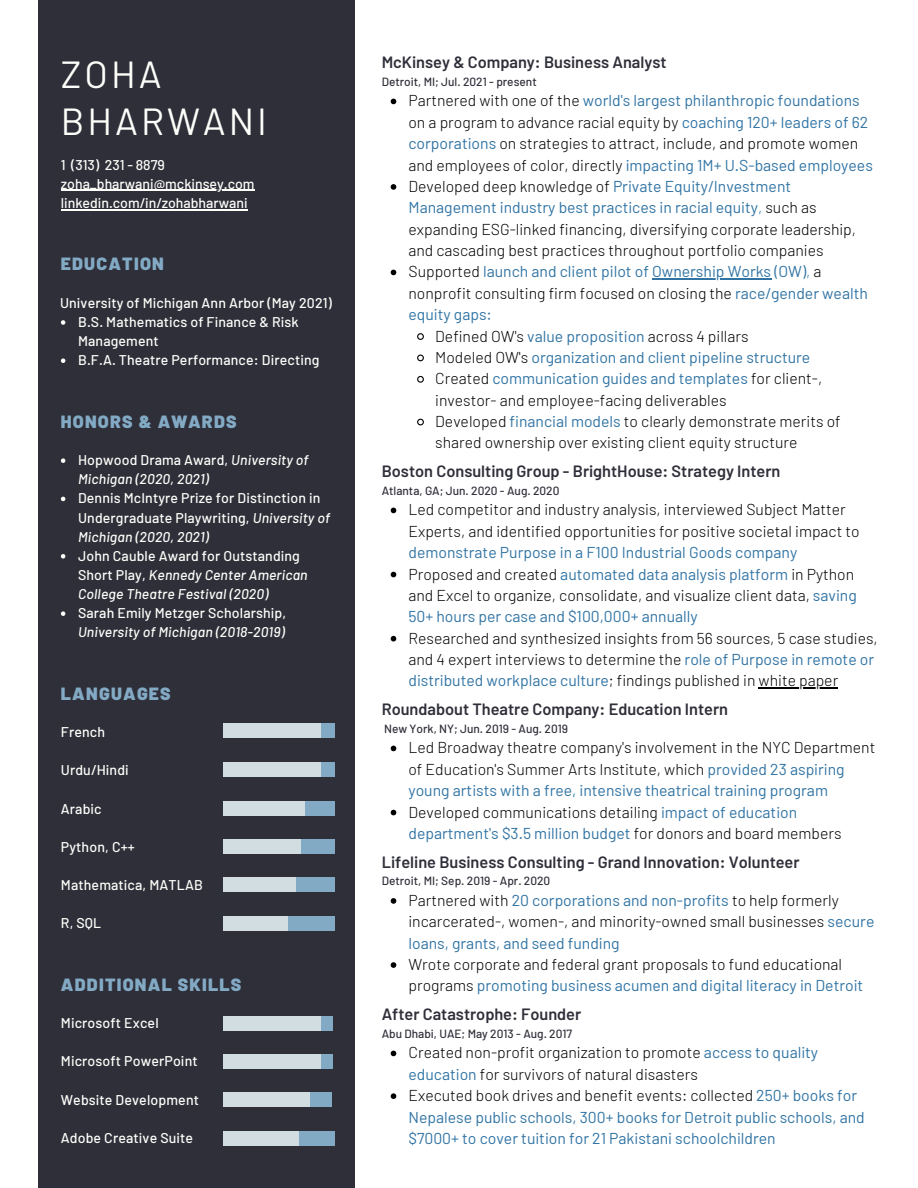
<style>
.page{position:relative;width:918px;height:1188px;background:#fff}
.page>*{position:absolute;margin:0;border:0;box-sizing:border-box;transform-origin:0 0}
.t1{font:37.65px/46.2px "Barlow";letter-spacing:.08em;color:#fefefa}
.t2{font:900 17.7px "Barlow";letter-spacing:.07em;color:#83aac4}
.t3{font:600 16.35px "Barlow";color:#2f2f3a}
.t4{font:300 15.75px/21.3px "Barlow";color:#000}
.t5{font:15.75px/21.3px "Barlow";color:#3174a4}
.t6{font:500 14.1px/19.2px "Barlow";letter-spacing:.01em;color:#fefefa}
.t7{font:italic 500 14.1px/19.2px "Barlow";letter-spacing:.01em;color:#fefefa}
.t8{font:500 11.85px "Barlow";color:#2f2f3a}
.s1{font-style:normal}
.s2{font-style:italic}
.s3{font-weight:300;color:#000}
.s4{font-weight:400;color:#3174a4}
.s5{font-weight:300}
</style>
<div class="page">
<div style="left:38px;top:0;width:316px;height:1188px;background:#2f2f3a"></div>
<svg style="left:61px;top:458px;width:4px;height:5px"></svg>
<svg style="left:61px;top:497px;width:4px;height:4px"></svg>
<svg style="left:61px;top:554px;width:4px;height:5px"></svg>
<svg style="left:61px;top:611px;width:4px;height:5px"></svg>
<svg style="left:61px;top:320px;width:4px;height:5px"></svg>
<svg style="left:61px;top:358px;width:4px;height:5px"></svg>
<hr style="left:61px;top:190px;width:194px;height:1px;background:#fefefa">
<hr style="left:61px;top:209px;width:187px;height:1px;background:#fefefa">
<svg style="left:391px;top:99px;width:5px;height:5px"></svg>
<svg style="left:391px;top:184px;width:5px;height:6px"></svg>
<svg style="left:391px;top:270px;width:5px;height:5px"></svg>
<hr style="left:652px;top:279px;width:119px;height:1px;background:#3174a4">
<svg style="left:417px;top:333px;width:7px;height:7px"></svg>
<svg style="left:417px;top:354px;width:7px;height:8px"></svg>
<svg style="left:417px;top:375px;width:7px;height:8px"></svg>
<svg style="left:417px;top:418px;width:7px;height:8px"></svg>
<svg style="left:391px;top:508px;width:5px;height:5px"></svg>
<svg style="left:391px;top:572px;width:5px;height:5px"></svg>
<svg style="left:391px;top:636px;width:5px;height:5px"></svg>
<hr style="left:759px;top:688px;width:79px;height:1px;background:#000">
<svg style="left:391px;top:746px;width:5px;height:5px"></svg>
<svg style="left:391px;top:810px;width:5px;height:5px"></svg>
<svg style="left:391px;top:898px;width:5px;height:6px"></svg>
<svg style="left:391px;top:962px;width:5px;height:6px"></svg>
<svg style="left:391px;top:1051px;width:5px;height:5px"></svg>
<svg style="left:391px;top:1093px;width:5px;height:6px"></svg>
<div style="left:193px;top:1016px;width:140px;height:15px;background:#83aac4"></div>
<div style="left:210px;top:1016px;width:111px;height:15px;background:#d2dde1"></div>
<div style="left:193px;top:1055px;width:140px;height:14px;background:#83aac4"></div>
<div style="left:169px;top:1055px;width:152px;height:14px;background:#d2dde1"></div>
<div style="left:194px;top:1131px;width:141px;height:15px;background:#83aac4"></div>
<div style="left:197px;top:1131px;width:101px;height:15px;background:#d2dde1"></div>
<div style="left:191px;top:1092px;width:141px;height:15px;background:#83aac4"></div>
<div style="left:192px;top:1092px;width:118px;height:15px;background:#d2dde1"></div>
<div style="left:194px;top:724px;width:140px;height:14px;background:#83aac4"></div>
<div style="left:210px;top:724px;width:111px;height:14px;background:#d2dde1"></div>
<div style="left:194px;top:762px;width:140px;height:15px;background:#83aac4"></div>
<div style="left:169px;top:762px;width:152px;height:15px;background:#d2dde1"></div>
<div style="left:194px;top:839px;width:140px;height:14px;background:#83aac4"></div>
<div style="left:197px;top:839px;width:103px;height:14px;background:#d2dde1"></div>
<div style="left:194px;top:801px;width:140px;height:14px;background:#83aac4"></div>
<div style="left:194px;top:801px;width:111px;height:14px;background:#d2dde1"></div>
<div style="left:194px;top:877px;width:140px;height:15px;background:#83aac4"></div>
<div style="left:210px;top:877px;width:86px;height:15px;background:#d2dde1"></div>
<div style="left:194px;top:917px;width:140px;height:14px;background:#83aac4"></div>
<div style="left:169px;top:917px;width:119px;height:14px;background:#d2dde1"></div>
<div style="left:162px;top:648px;width:61px;height:512px;background:#2f2f3a"></div>
<h1 class="t1" style="left:61px;top:50px;width:208px">ZOHA<br>BHARWANI</h1>
<p class="t6" style="left:61px;top:154px;width:195px">1 (313) 231 - 8879 zoha_bharwani@mckinsey.com linkedin.com/in/zohabharwani</p>
<p class="t2" style="left:61px;top:252px;width:105px">EDUCATION</p>
<p class="t6" style="left:60px;top:293px;width:273px">University of Michigan Ann Arbor (May 2021)</p>
<p class="t6" style="left:78px;top:312px;width:243px">B.S. Mathematics of Finance &amp; Risk<br>Management<br>B.F.A. Theatre Performance: Directing</p>
<p class="t2" style="left:61px;top:410px;width:178px">HONORS &amp; AWARDS</p>
<p class="t7" style="left:78px;top:450px;width:232px"><span class="s1">Hopwood Drama Award,</span> University of<br>Michigan (2020, 2021)</p>
<p class="t6" style="left:78px;top:488px;width:254px">Dennis McIntyre Prize for Distinction in<br>Undergraduate Playwriting, <span class="s2">University of<br>Michigan (2020, 2021)</span></p>
<p class="t7" style="left:78px;top:546px;width:231px"><span class="s1">John Cauble Award for Outstanding<br>Short Play,</span> Kennedy Center American<br>College Theatre Festival (2020)</p>
<p class="t6" style="left:78px;top:603px;width:210px">Sarah Emily Metzger Scholarship,</p>
<p class="t7" style="left:78px;top:622px;width:208px">University of Michigan (2018-2019)</p>
<p class="t2" style="left:61px;top:682px;width:111px">LANGUAGES</p>
<p class="t6" style="left:61px;top:722px;width:46px">French</p>
<p class="t6" style="left:61px;top:760px;width:69px">Urdu/Hindi</p>
<p class="t6" style="left:61px;top:798px;width:42px">Arabic</p>
<p class="t6" style="left:61px;top:837px;width:75px">Python, C++</p>
<p class="t6" style="left:61px;top:875px;width:144px">Mathematica, MATLAB</p>
<p class="t6" style="left:61px;top:913px;width:42px">R, SQL</p>
<p class="t2" style="left:61px;top:973px;width:182px">ADDITIONAL SKILLS</p>
<p class="t6" style="left:61px;top:1013px;width:99px">Microsoft Excel</p>
<p class="t6" style="left:61px;top:1051px;width:138px">Microsoft PowerPoint</p>
<p class="t6" style="left:61px;top:1089px;width:140px">Website Development</p>
<p class="t6" style="left:61px;top:1128px;width:134px">Adobe Creative Suite</p>
<p class="t3" style="left:382px;top:52px;width:286px">McKinsey &amp; Company: Business Analyst</p>
<p class="t8" style="left:382px;top:74px;width:157px">Detroit, MI; Jul. 2021 - present</p>
<p class="t5" style="left:408px;top:90px;width:453px"><span class="s3">Partnered with one of the</span> world's largest philanthropic foundations</p>
<p class="t4" style="left:408px;top:111px;width:461px">on a program to advance racial equity by <span class="s4">coaching 120+ leaders of 62</span></p>
<p class="t4" style="left:408px;top:132px;width:451px"><span class="s4">corporations</span> on strategies to attract, include, and promote women</p>
<p class="t5" style="left:408px;top:154px;width:466px"><span class="s3">and employees of color, directly</span> impacting 1M+ U.S-based employees</p>
<p class="t4" style="left:408px;top:175px;width:384px">Developed deep knowledge of <span class="s4">Private Equity/Investment</span></p>
<p class="t5" style="left:408px;top:196px;width:410px">Management industry best practices in racial equity<span class="s5">,</span> <span class="s3">such as</span></p>
<p class="t4" style="left:408px;top:218px;width:449px">expanding ESG-linked financing, diversifying corporate leadership,</p>
<p class="t4" style="left:408px;top:239px;width:417px">and cascading best practices throughout portfolio companies</p>
<p class="t5" style="left:408px;top:261px;width:414px"><span class="s3">Supported</span> launch and client pilot of Ownership Works (OW)<span class="s5">,</span> <span class="s3">a</span></p>
<p class="t4" style="left:408px;top:282px;width:461px">nonprofit consulting firm focused on closing the <span class="s4">race/gender wealth</span></p>
<p class="t5" style="left:408px;top:303px;width:85px">equity gaps:</p>
<p class="t4" style="left:435px;top:325px;width:315px">Defined OW's <span class="s4">value proposition</span> across 4 pillars</p>
<p class="t5" style="left:435px;top:346px;width:377px"><span class="s3">Modeled OW's</span> organization and client pipeline structure</p>
<p class="t5" style="left:435px;top:367px;width:388px"><span class="s3">Created</span> communication guides and templates <span class="s3">for client-,</span></p>
<p class="t4" style="left:435px;top:389px;width:293px">investor- and employee-facing deliverables</p>
<p class="t4" style="left:435px;top:410px;width:407px">Developed <span class="s4">financial models</span> to clearly demonstrate merits of</p>
<p class="t4" style="left:435px;top:432px;width:364px">shared ownership over existing client equity structure</p>
<p class="t3" style="left:382px;top:461px;width:400px">Boston Consulting Group - BrightHouse: Strategy Intern</p>
<p class="t8" style="left:382px;top:483px;width:179px">Atlanta, GA; Jun. 2020 - Aug. 2020</p>
<p class="t4" style="left:408px;top:499px;width:453px">Led competitor and industry analysis, interviewed Subject Matter<br>Experts, and identified opportunities for positive societal impact to</p>
<p class="t5" style="left:408px;top:541px;width:450px">demonstrate Purpose in a F100 Industrial Goods company <span class="s3">Proposed and created</span> automated data analysis platform <span class="s3">in Python and Excel to organize, consolidate, and visualize client data,</span> saving 50+ hours per case and $100,000+ annually</p>
<p class="t4" style="left:408px;top:627px;width:471px">Researched and synthesized insights from 56 sources, 5 case studies, and 4 expert interviews to determine the <span class="s4">role of Purpose in remote or distributed workplace culture</span>; findings published in white paper</p>
<p class="t3" style="left:382px;top:699px;width:348px">Roundabout Theatre Company: Education Intern</p>
<p class="t8" style="left:384px;top:721px;width:185px">New York, NY; Jun. 2019 - Aug. 2019</p>
<p class="t4" style="left:408px;top:737px;width:468px">Led Broadway theatre company's involvement in the NYC Department of Education's Summer Arts Institute, which <span class="s4">provided 23 aspiring young artists with a free, intensive theatrical training program </span>Developed communications detailing <span class="s4">impact of education department's $3.5 million budget</span> for donors and board members</p>
<p class="t3" style="left:382px;top:852px;width:419px">Lifeline Business Consulting - Grand Innovation: Volunteer</p>
<p class="t8" style="left:382px;top:873px;width:170px">Detroit, MI; Sep. 2019 - Apr. 2020</p>
<p class="t4" style="left:408px;top:889px;width:467px">Partnered with <span class="s4">20 corporations and non-profits</span> to help formerly incarcerated-, women-, and minority-owned small businesses <span class="s4">secure loans, grants, and seed funding</span></p>
<p class="t4" style="left:408px;top:953px;width:456px">Wrote corporate and federal grant proposals to fund educational programs <span class="s4">promoting business acumen and digital literacy in Detroit</span></p>
<p class="t3" style="left:382px;top:1004px;width:201px">After Catastrophe: Founder</p>
<p class="t8" style="left:382px;top:1026px;width:192px">Abu Dhabi, UAE; May 2013 - Aug. 2017</p>
<p class="t5" style="left:408px;top:1042px;width:458px"><span class="s3">Created non-profit organization to promote</span> access to quality education <span class="s3">for survivors of natural disasters<br>Executed book drives and benefit events: collected</span> 250+ books for Nepalese public schools, 300+ books for Detroit public schools, and $7000+ to cover tuition for 21 Pakistani schoolchildren</p>
</div>
